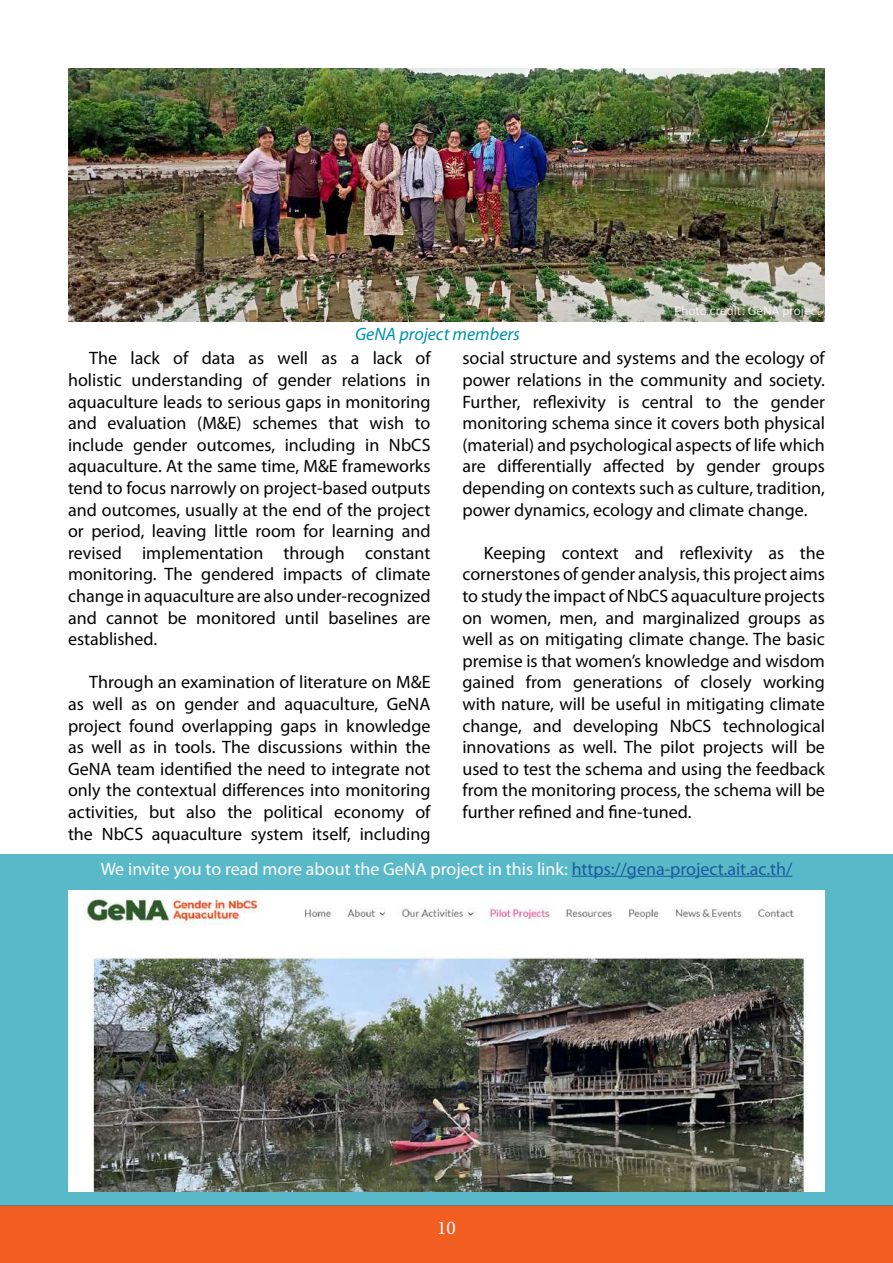
<style>
.page{position:relative;width:893px;height:1263px;background:#fff}
.page>*{position:absolute;margin:0;border:0;box-sizing:border-box;transform-origin:0 0}
.t1{font:19.5px "Minion Pro";color:#fff}
.t2{font:18px/21.6px "Myriad Pro";color:#040503;text-align:justify}
.t3{font:18px "Myriad Pro";color:#fff}
.t4{font:italic 18px "Myriad Pro";color:#0093ad}
.t5{font:300 13.5px "Calibri";color:#fff}
.s1{color:#175d9e}
</style>
<div class="page">
<div style="left:0;top:1205px;width:893px;height:58px;background:#f25d21"></div>
<div style="left:0;top:854px;width:893px;height:351px;background:#5ab9c9"></div>
<img style="left:68px;top:68px;width:757px;height:253px">
<img style="left:68px;top:891px;width:757px;height:300px">
<hr style="left:572px;top:876px;width:220px;height:1px;background:#175d9e">
<p class="t4" style="left:355px;top:323px;width:166px">GeNA project members</p>
<p class="t5" style="left:675px;top:302px;width:148px">Photo credit: GeNA project</p>
<p class="t2" style="left:68px;top:347px;width:364px;text-indent:21px">The lack of data as well as a lack of holistic understanding of gender relations in aquaculture leads to serious gaps in monitoring and evaluation (M&amp;E) schemes that wish to include gender outcomes, including in NbCS aquaculture. At the same time, M&amp;E frameworks tend to focus narrowly on project-based outputs and outcomes, usually at the end of the project or period, leaving little room for learning and revised implementation through constant monitoring. The gendered impacts of climate change in aquaculture are also under-recognized and cannot be monitored until baselines are established.</p>
<p class="t2" style="left:68px;top:671px;width:364px;text-indent:21px">Through an examination of literature on M&amp;E as well as on gender and aquaculture, GeNA project found overlapping gaps in knowledge as well as in tools. The discussions within the GeNA team identified the need to integrate not only the contextual differences into monitoring activities, but also the political economy of the NbCS aquaculture system itself, including</p>
<p class="t2" style="left:462px;top:347px;width:364px">social structure and systems and the ecology of power relations in the community and society.<br>Further, reflexivity is central to the gender monitoring schema since it covers both physical (material) and psychological aspects of life which are differentially affected by gender groups depending on contexts such as culture, tradition, power dynamics, ecology and climate change.</p>
<p class="t2" style="left:462px;top:542px;width:364px;text-indent:21px">Keeping context and reflexivity as the cornerstones of gender analysis, this project aims to study the impact of NbCS aquaculture projects on women, men, and marginalized groups as well as on mitigating climate change. The basic premise is that women’s knowledge and wisdom gained from generations of closely working with nature, will be useful in mitigating climate change, and developing NbCS technological innovations as well. The pilot projects will be used to test the schema and using the feedback from the monitoring process, the schema will be further refined and fine-tuned.</p>
<p class="t3" style="left:101px;top:857px;width:693px">We invite you to read more about the GeNA project in this link: <span class="s1">https://gena-project.ait.ac.th/</span></p>
<p class="t1" style="left:437px;top:1215px;width:20px">10</p>
</div>
